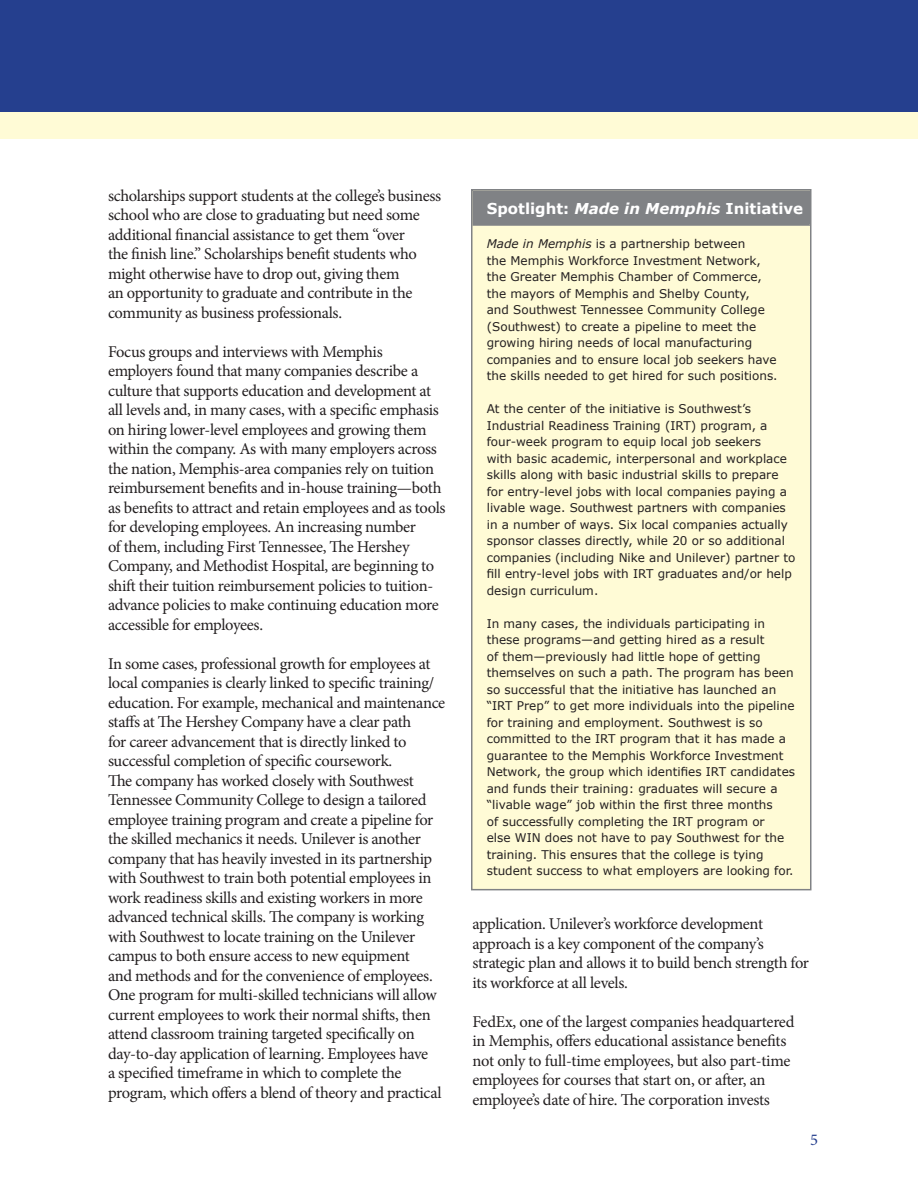
<style>
.page{position:relative;width:918px;height:1188px;background:#fff}
.page>*{position:absolute;margin:0;border:0;box-sizing:border-box;transform-origin:0 0}
.Body{font:16.5px/19.5px "Minion Pro";letter-spacing:-.02em;color:#231f20}
.t1{font:16.5px "Minion Pro";color:#253f8e}
.Chart_Head{font:700 15px "Verdana";color:#fff}
.Body-2{font:12px/16.5px "Verdana";color:#231f20}
.s1{font-style:italic}
</style>
<div class="page">
<div style="left:0;top:0;width:918px;height:112px;background:#253f8e"></div>
<div style="left:0;top:112px;width:918px;height:27px;background:#fffbd6"></div>
<div style="left:472px;top:190px;width:339px;height:700px;background:#fffbd6"></div>
<div style="left:473px;top:191px;width:336px;height:34px;background:#808285"></div>
<hr style="left:472px;top:224px;width:338px;height:2px;background:#808285">
<div style="left:471px;top:189px;width:341px;height:701px;border:2px solid #808285"></div>
<p class="Body" style="left:108px;top:186px;width:335px">scholarships support students at the college’s business school who are close to graduating but need some additional financial assistance to get them “over<br>the finish line.” Scholarships benefit students who might otherwise have to drop out, giving them<br>an opportunity to graduate and contribute in the community as business professionals.</p>
<p class="Body" style="left:108px;top:342px;width:339px">Focus groups and interviews with Memphis employers found that many companies describe a culture that supports education and development at all levels and, in many cases, with a specific emphasis on hiring lower-level employees and growing them within the company. As with many employers across the nation, Memphis-area companies rely on tuition reimbursement benefits and in-house training—both as benefits to attract and retain employees and as tools for developing employees. An increasing number<br>of them, including First Tennessee, The Hershey Company, and Methodist Hospital, are beginning to shift their tuition reimbursement policies to tuition&shy;advance policies to make continuing education more accessible for employees.</p>
<p class="Body" style="left:108px;top:654px;width:339px">In some cases, professional growth for employees at local companies is clearly linked to specific training/ education. For example, mechanical and maintenance staffs at The Hershey Company have a clear path<br>for career advancement that is directly linked to successful completion of specific coursework.<br>The company has worked closely with Southwest Tennessee Community College to design a tailored employee training program and create a pipeline for the skilled mechanics it needs. Unilever is another company that has heavily invested in its partnership with Southwest to train both potential employees in work readiness skills and existing workers in more advanced technical skills. The company is working with Southwest to locate training on the Unilever campus to both ensure access to new equipment<br>and methods and for the convenience of employees.<br>One program for multi-skilled technicians will allow current employees to work their normal shifts, then attend classroom training targeted specifically on day-to-day application of learning. Employees have<br>a specified timeframe in which to complete the program, which offers a blend of theory and practical</p>
<p class="Chart_Head" style="left:487px;top:198px;width:318px">Spotlight: <span class="s1">Made in Memphis</span> Initiative</p>
<p class="Body-2" style="left:487px;top:236px;width:292px"><span class="s1">Made in Memphis</span> is a partnership between<br>the Memphis Workforce Investment Network, the Greater Memphis Chamber of Commerce, the mayors of Memphis and Shelby County,<br>and Southwest Tennessee Community College (Southwest) to create a pipeline to meet the growing hiring needs of local manufacturing companies and to ensure local job seekers have the skills needed to get hired for such positions.</p>
<p class="Body-2" style="left:487px;top:401px;width:310px">At the center of the initiative is Southwest’s Industrial Readiness Training (IRT) program, a four-week program to equip local job seekers<br>with basic academic, interpersonal and workplace skills along with basic industrial skills to prepare for entry-level jobs with local companies paying a livable wage. Southwest partners with companies in a number of ways. Six local companies actually sponsor classes directly, while 20 or so additional companies (including Nike and Unilever) partner to fill entry-level jobs with IRT graduates and/or help design curriculum.</p>
<p class="Body-2" style="left:487px;top:615px;width:310px">In many cases, the individuals participating in these programs—and getting hired as a result<br>of them—previously had little hope of getting themselves on such a path. The program has been so successful that the initiative has launched an “IRT Prep” to get more individuals into the pipeline for training and employment. Southwest is so committed to the IRT program that it has made a guarantee to the Memphis Workforce Investment Network, the group which identifies IRT candidates and funds their training: graduates will secure a “livable wage” job within the first three months<br>of successfully completing the IRT program or<br>else WIN does not have to pay Southwest for the training. This ensures that the college is tying student success to what employers are looking for.</p>
<p class="Body" style="left:472px;top:914px;width:338px">application. Unilever’s workforce development approach is a key component of the company’s strategic plan and allows it to build bench strength for its workforce at all levels.</p>
<p class="Body" style="left:472px;top:1012px;width:323px">FedEx, one of the largest companies headquartered in Memphis, offers educational assistance benefits not only to full-time employees, but also part-time employees for courses that start on, or after, an employee’s date of hire. The corporation invests</p>
<p class="t1" style="left:810px;top:1129px;width:9px">5</p>
</div>
